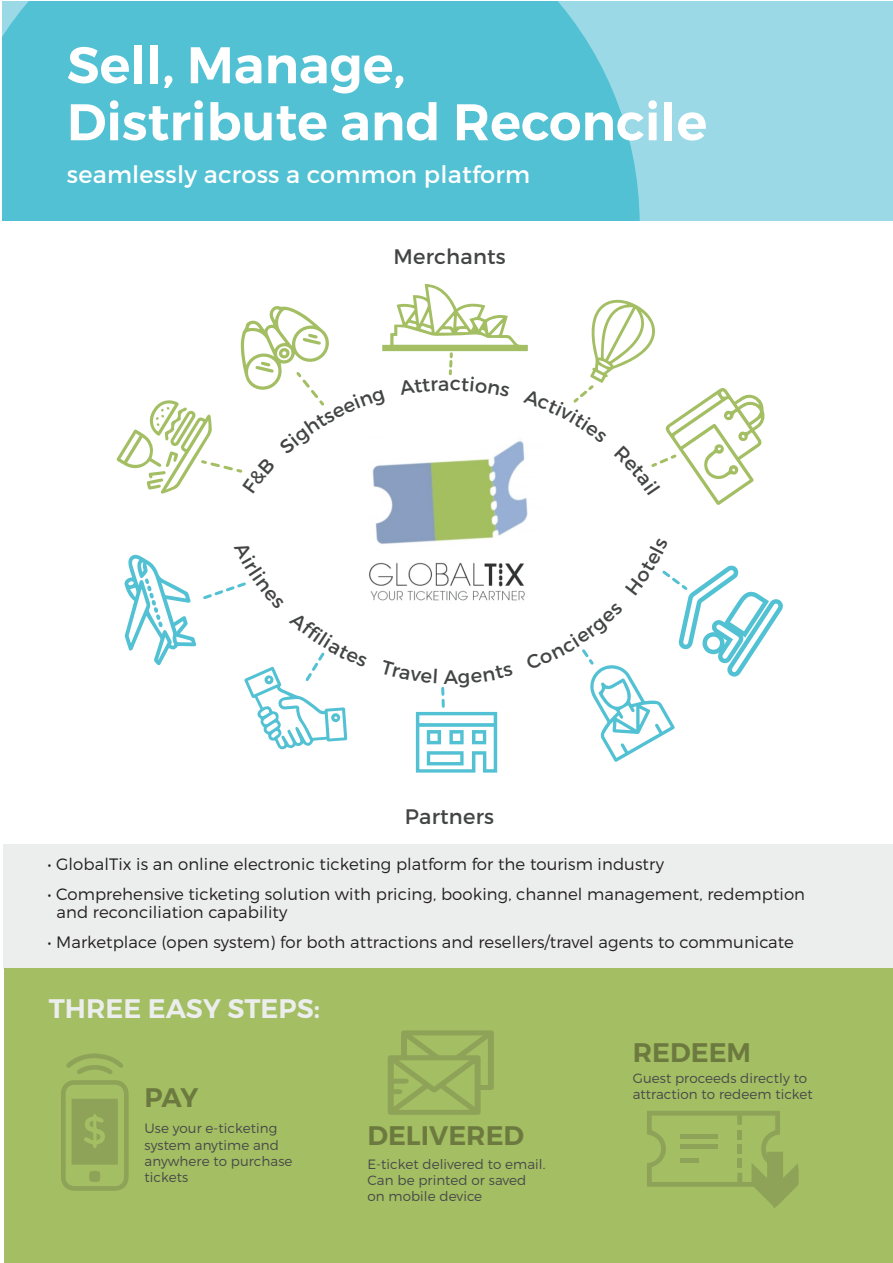
<style>
.page{position:relative;width:893px;height:1263px;background:#fff}
.page>*{position:absolute;margin:0;border:0;box-sizing:border-box;transform-origin:0 0}
.t1{font:600 51.45px/57px "Montserrat";color:#fff}
.t2{font:600 26.85px "Montserrat";color:#6d7a3f}
.t3{font:600 26.85px "Montserrat";color:#eceded}
.t4{font:24px "Montserrat";letter-spacing:.01em;color:#fff}
.t5{font:21px "Montserrat";letter-spacing:.01em;color:#434444}
.t6{font:19.5px "Montserrat";color:#434444}
.t7{font:300 16.5px/18px "Montserrat";letter-spacing:.005em;color:#231f20}
.t8{font:300 13.5px/16.2px "Montserrat";letter-spacing:.005em;color:#484949}
</style>
<div class="page">
<img style="left:369px;top:505px;width:159px;height:96px">
<div style="left:4px;top:844px;width:889px;height:124px;background:#eceded"></div>
<div style="left:2px;top:1px;width:891px;height:219px;background:#9bd9e7"></div>
<div style="left:2px;top:1px;width:638px;height:219px;background:#52c1d3"></div>
<div style="left:4px;top:968px;width:889px;height:295px;background:#a3be63"></div>
<svg style="left:61px;top:1053px;width:68px;height:138px"></svg>
<svg style="left:388px;top:1030px;width:106px;height:85px"></svg>
<svg style="left:647px;top:1111px;width:152px;height:97px"></svg>
<svg style="left:116px;top:284px;width:649px;height:221px"></svg>
<svg style="left:124px;top:554px;width:224px;height:196px"></svg>
<svg style="left:415px;top:687px;width:83px;height:86px"></svg>
<svg style="left:526px;top:538px;width:257px;height:224px"></svg>
<h1 class="t1" style="left:67px;top:37px;width:642px">Sell, Manage,<br>Distribute and Reconcile</h1>
<h3 class="t4" style="left:67px;top:160px;width:465px">seamlessly across a common platform</h3>
<p class="t5" style="left:393px;top:244px;width:114px">Merchants</p>
<p class="t6" style="left:444px;top:665px;width:16px">A</p>
<p class="t5" style="left:405px;top:804px;width:91px">Partners</p>
<p class="t7" style="left:47px;top:854px;width:618px">• GlobalTix is an online electronic ticketing platform for the tourism industry</p>
<p class="t7" style="left:57px;top:884px;width:750px;text-indent:-9px">• Comprehensive ticketing solution with pricing, booking, channel management, redemption and reconciliation capability</p>
<p class="t7" style="left:47px;top:932px;width:748px">• Marketplace (open system) for both attractions and resellers/travel agents to communicate</p>
<h2 class="t3" style="left:49px;top:992px;width:273px">THREE EASY STEPS:</h2>
<h2 class="t2" style="left:145px;top:1081px;width:55px">PAY</h2>
<p class="t8" style="left:145px;top:1120px;width:150px">Use your e-ticketing system anytime and anywhere to purchase tickets</p>
<h2 class="t2" style="left:367px;top:1118px;width:158px">DELIVERED</h2>
<p class="t8" style="left:367px;top:1156px;width:180px">E-ticket delivered to email.<br>Can be printed or saved on mobile device</p>
<h2 class="t2" style="left:633px;top:1035px;width:120px">REDEEM</h2>
<p class="t8" style="left:633px;top:1069px;width:181px">Guest proceeds directly to attraction to redeem ticket</p>
</div>
